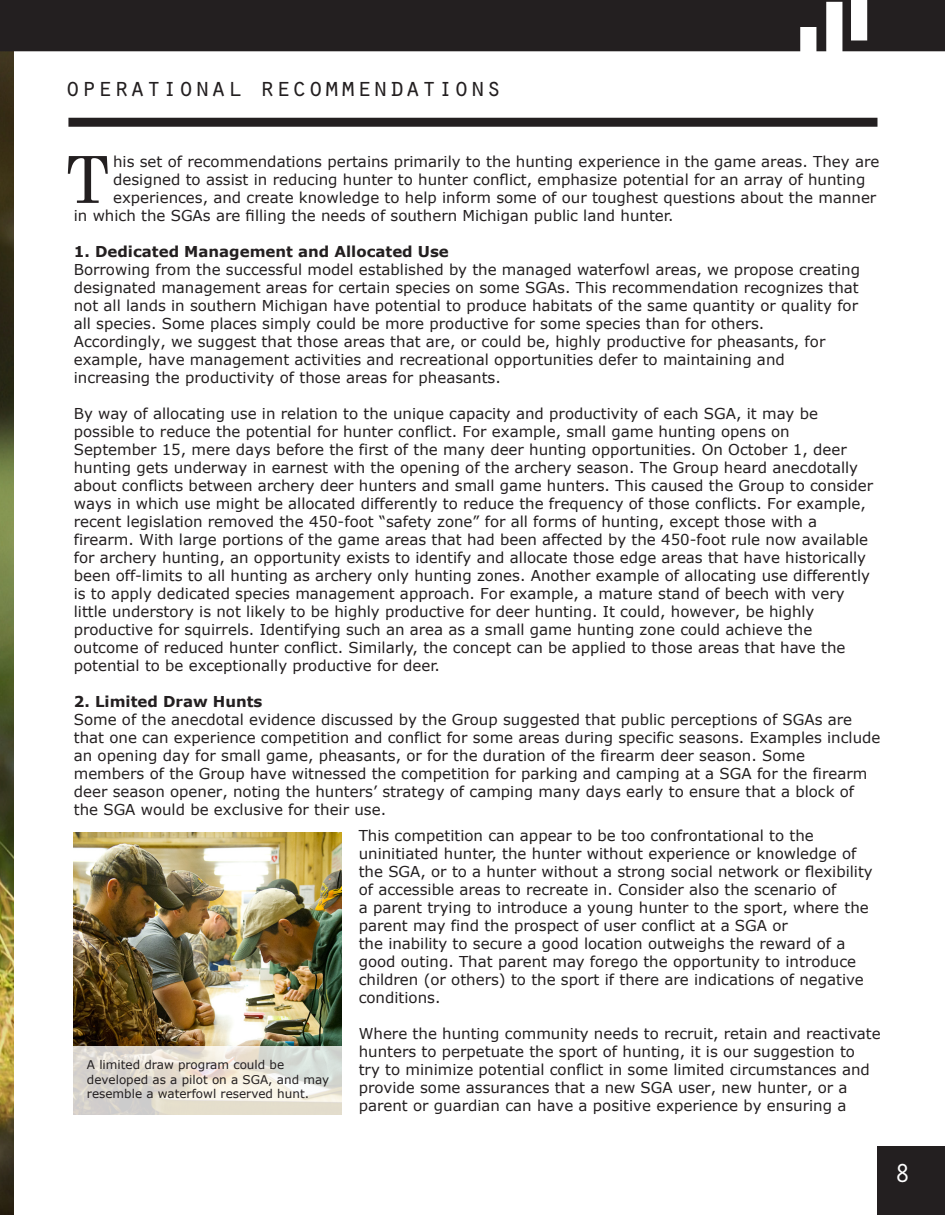
<style>
.page{position:relative;width:945px;height:1215px;background:#fff}
.page>*{position:absolute;margin:0;border:0;box-sizing:border-box;transform-origin:0 0}
.t1{font:64.8px "Century";color:#231f20}
.t2{font:27px "Orator Std";color:#231f20}
.t3{font:27px "Orator Std";color:#fff}
.t4{font:15px/18px "Verdana";color:#231f20}
.t5{font:700 15px "Verdana";color:#231f20}
.t6{font:12px/14.4px "Verdana";color:#231f20}
</style>
<div class="page">
<img style="left:0;top:51px;width:14px;height:1164px">
<div style="left:0;top:0;width:945px;height:51px;background:#231f20"></div>
<svg style="left:851px;top:0;width:16px;height:40px"></svg>
<div style="left:826px;top:2px;width:16px;height:51px;background:#fff;border:2px solid #fff"></div>
<div style="left:800px;top:27px;width:16px;height:25px;background:#fff;border:2px solid #fff"></div>
<div style="left:878px;top:1146px;width:67px;height:69px;background:#231f20"></div>
<div style="left:68px;top:118px;width:809px;height:9px;background:#231f20"></div>
<img style="left:74px;top:832px;width:268px;height:214px">
<svg style="left:73px;top:1046px;width:269px;height:69px;background:#e3dfd6"></svg>
<p class="t2" style="left:65px;top:68px;width:439px">operational recommendations</p>
<p class="t1" style="left:66px;top:125px;width:45px">T</p>
<p class="t4" style="left:113px;top:152px;width:768px">his set of recommendations pertains primarily to the hunting experience in the game areas. They are</p>
<p class="t4" style="left:113px;top:170px;width:754px">designed to assist in reducing hunter to hunter conflict, emphasize potential for an array of hunting</p>
<p class="t4" style="left:113px;top:188px;width:765px">experiences, and create knowledge to help inform some of our toughest questions about the manner</p>
<p class="t4" style="left:74px;top:206px;width:601px">in which the SGAs are filling the needs of southern Michigan public land hunter.</p>
<p class="t5" style="left:74px;top:241px;width:377px">1. Dedicated Management and Allocated Use</p>
<p class="t4" style="left:74px;top:260px;width:788px">Borrowing from the successful model established by the managed waterfowl areas, we propose creating designated management areas for certain species on some SGAs. This recommendation recognizes that not all lands in southern Michigan have potential to produce habitats of the same quantity or quality for all species. Some places simply could be more productive for some species than for others.<br>Accordingly, we suggest that those areas that are, or could be, highly productive for pheasants, for example, have management activities and recreational opportunities defer to maintaining and increasing the productivity of those areas for pheasants.</p>
<p class="t4" style="left:74px;top:404px;width:801px">By way of allocating use in relation to the unique capacity and productivity of each SGA, it may be possible to reduce the potential for hunter conflict. For example, small game hunting opens on September 15, mere days before the first of the many deer hunting opportunities. On October 1, deer hunting gets underway in earnest with the opening of the archery season. The Group heard anecdotally about conflicts between archery deer hunters and small game hunters. This caused the Group to consider ways in which use might be allocated differently to reduce the frequency of those conflicts. For example, recent legislation removed the 450-foot “safety zone” for all forms of hunting, except those with a firearm. With large portions of the game areas that had been affected by the 450-foot rule now available for archery hunting, an opportunity exists to identify and allocate those edge areas that have historically been off-limits to all hunting as archery only hunting zones. Another example of allocating use differently is to apply dedicated species management approach. For example, a mature stand of beech with very little understory is not likely to be highly productive for deer hunting. It could, however, be highly productive for squirrels. Identifying such an area as a small game hunting zone could achieve the outcome of reduced hunter conflict. Similarly, the concept can be applied to those areas that have the potential to be exceptionally productive for deer.</p>
<p class="t5" style="left:74px;top:691px;width:190px">2. Limited Draw Hunts</p>
<p class="t4" style="left:74px;top:710px;width:808px">Some of the anecdotal evidence discussed by the Group suggested that public perceptions of SGAs are that one can experience competition and conflict for some areas during specific seasons. Examples include an opening day for small game, pheasants, or for the duration of the firearm deer season. Some<br>members of the Group have witnessed the competition for parking and camping at a SGA for the firearm deer season opener, noting the hunters’ strategy of camping many days early to ensure that a block of the SGA would be exclusive for their use.</p>
<p class="t6" style="left:87px;top:1057px;width:244px">A limited draw program could be developed as a pilot on a SGA, and may resemble a waterfowl reserved hunt.</p>
<p class="t4" style="left:359px;top:827px;width:515px">This competition can appear to be too confrontational to the uninitiated hunter, the hunter without experience or knowledge of the SGA, or to a hunter without a strong social network or flexibility of accessible areas to recreate in. Consider also the scenario of<br>a parent trying to introduce a young hunter to the sport, where the parent may find the prospect of user conflict at a SGA or<br>the inability to secure a good location outweighs the reward of a good outing. That parent may forego the opportunity to introduce children (or others) to the sport if there are indications of negative conditions.</p>
<p class="t4" style="left:359px;top:1025px;width:523px">Where the hunting community needs to recruit, retain and reactivate hunters to perpetuate the sport of hunting, it is our suggestion to<br>try to minimize potential conflict in some limited circumstances and provide some assurances that a new SGA user, new hunter, or a parent or guardian can have a positive experience by ensuring a</p>
<p class="t3" style="left:893px;top:1152px;width:19px">28</p>
</div>
